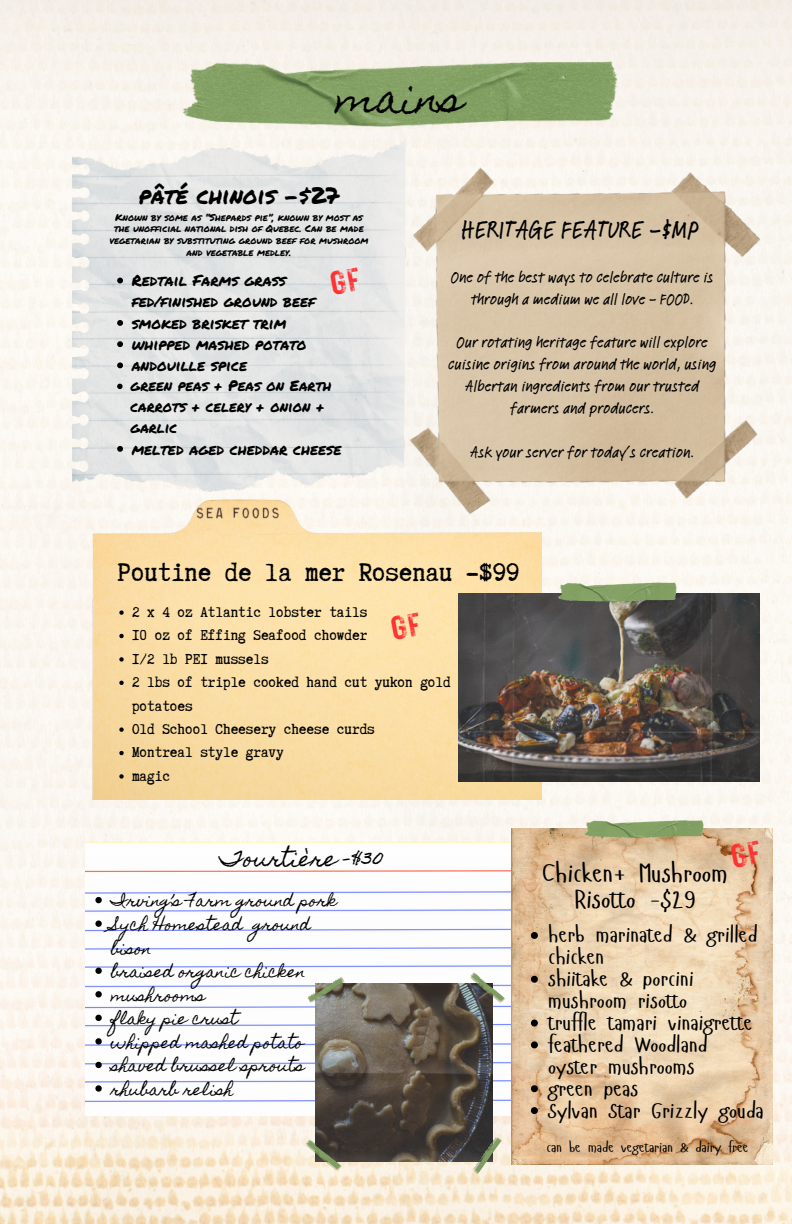
<style>
.page{position:relative;width:792px;height:1224px;background:#fff}
.page>*{position:absolute;margin:0;border:0;box-sizing:border-box;transform-origin:0 0}
.t1{font:39.4px "Homemade Apple";color:#000}
.t2{font:30.2px "Truetypewriter Polygl OTT";color:#000}
.t3{font:500 26.6px "Feltpen Com";color:#000}
.t4{font:25.8px/26.4px "Hangyaboly";color:#000;text-align:center}
.t5{font:23.4px "Permanent Marker";color:#000}
.t6{font:21.8px/21.8px "Hangyaboly";color:#000}
.t7{font:20.4px "Homemade Apple";color:#000}
.t8{font:17px/23.4px "Truetypewriter Polygl OTT";color:#000}
.t9{font:500 16px/21.8px "Feltpen Com";color:#000;text-align:center}
.t10{font:15.4px/21.2px "Permanent Marker";color:#000}
.t11{font:15.2px/23.6px "Homemade Apple";color:#000}
.t12{font:14.8px/20.8px "Permanent Marker";color:#000}
.t13{font:14px "Hangyaboly";color:#000}
.t14{font:9.8px/11.8px "Permanent Marker";color:#000;text-align:center}
</style>
<div class="page">
<img style="left:0;top:0;width:792px;height:1224px">
<img style="left:73px;top:138px;width:185px;height:354px">
<svg style="left:117px;top:278px;width:6px;height:5px"></svg>
<svg style="left:117px;top:320px;width:6px;height:6px"></svg>
<svg style="left:117px;top:341px;width:6px;height:6px"></svg>
<svg style="left:117px;top:362px;width:6px;height:6px"></svg>
<svg style="left:117px;top:384px;width:6px;height:5px"></svg>
<svg style="left:117px;top:446px;width:6px;height:6px"></svg>
<img style="left:183px;top:54px;width:435px;height:73px">
<img style="left:258px;top:136px;width:534px;height:434px">
<img style="left:85px;top:841px;width:426px;height:275px">
<svg style="left:95px;top:897px;width:7px;height:6px"></svg>
<svg style="left:95px;top:921px;width:7px;height:6px"></svg>
<svg style="left:95px;top:968px;width:7px;height:6px"></svg>
<svg style="left:95px;top:991px;width:7px;height:6px"></svg>
<svg style="left:95px;top:1015px;width:7px;height:6px"></svg>
<svg style="left:95px;top:1038px;width:7px;height:7px"></svg>
<svg style="left:95px;top:1062px;width:7px;height:6px"></svg>
<svg style="left:95px;top:1085px;width:7px;height:7px"></svg>
<img style="left:315px;top:984px;width:178px;height:177px">
<img style="left:470px;top:972px;width:35px;height:32px">
<img style="left:305px;top:1139px;width:37px;height:32px">
<img style="left:307px;top:977px;width:38px;height:26px">
<img style="left:472px;top:1136px;width:30px;height:38px">
<img style="left:85px;top:491px;width:456px;height:308px">
<svg style="left:119px;top:610px;width:5px;height:5px"></svg>
<svg style="left:119px;top:634px;width:5px;height:4px"></svg>
<svg style="left:119px;top:657px;width:5px;height:5px"></svg>
<svg style="left:119px;top:681px;width:5px;height:4px"></svg>
<svg style="left:119px;top:727px;width:5px;height:5px"></svg>
<svg style="left:119px;top:751px;width:5px;height:4px"></svg>
<svg style="left:119px;top:774px;width:5px;height:5px"></svg>
<img style="left:458px;top:594px;width:301px;height:188px">
<img style="left:558px;top:581px;width:119px;height:20px">
<img style="left:511px;top:828px;width:262px;height:337px">
<svg style="left:531px;top:932px;width:7px;height:7px"></svg>
<svg style="left:531px;top:976px;width:7px;height:7px"></svg>
<svg style="left:531px;top:1020px;width:7px;height:7px"></svg>
<svg style="left:531px;top:1041px;width:7px;height:7px"></svg>
<svg style="left:531px;top:1085px;width:7px;height:7px"></svg>
<svg style="left:531px;top:1107px;width:7px;height:7px"></svg>
<img style="left:585px;top:818px;width:118px;height:20px">
<svg style="left:330px;top:267px;width:31px;height:28px"></svg>
<svg style="left:390px;top:612px;width:32px;height:29px"></svg>
<svg style="left:730px;top:840px;width:32px;height:28px"></svg>
<p class="t1" style="left:337px;top:75px;width:128px">mains</p>
<p class="t5" style="left:139px;top:178px;width:202px">pâté chinois -$27</p>
<p class="t14" style="left:115px;top:211px;width:249px">Known by some as “Shepards pie”, known by most as</p>
<p class="t14" style="left:109px;top:223px;width:261px">the unofficial national dish of Quebec. Can be made vegetarian by substituting ground beef for mushroom and vegetable medley.</p>
<p class="t10" style="left:132px;top:269px;width:185px">Redtail Farms grass fed/finished ground beef</p>
<p class="t10" style="left:132px;top:312px;width:156px">smoked brisket trim</p>
<p class="t10" style="left:132px;top:333px;width:176px">whipped mashed potato</p>
<p class="t10" style="left:132px;top:354px;width:117px">andouille spice</p>
<p class="t12" style="left:131px;top:375px;width:202px">green peas + Peas on Earth carrots + celery + onion + garlic</p>
<p class="t10" style="left:132px;top:438px;width:211px">melted aged cheddar cheese</p>
<p class="t3" style="left:461px;top:212px;width:239px">HERITAGE FEATURE -$MP</p>
<p class="t9" style="left:451px;top:266px;width:264px">One of the best ways to celebrate culture is through a medium we all love - FOOD.</p>
<p class="t9" style="left:448px;top:331px;width:270px">Our rotating heritage feature will explore cuisine origins from around the world, using Albertan ingredients from our trusted farmers and producers.</p>
<p class="t9" style="left:470px;top:441px;width:225px">Ask your server for today’s creation.</p>
<p class="t2" style="left:118px;top:557px;width:403px">Poutine de la mer Rosenau -$99</p>
<p class="t8" style="left:132px;top:600px;width:237px">2 x 4 oz Atlantic lobster tails</p>
<p class="t8" style="left:132px;top:624px;width:237px">10 oz of Effing Seafood chowder</p>
<p class="t8" style="left:132px;top:647px;width:138px">1/2 lb PEI mussels</p>
<p class="t8" style="left:132px;top:670px;width:320px">2 lbs of triple cooked hand cut yukon gold potatoes</p>
<p class="t8" style="left:132px;top:717px;width:244px">Old School Cheesery cheese curds</p>
<p class="t8" style="left:132px;top:741px;width:153px">Montreal style gravy</p>
<p class="t8" style="left:132px;top:764px;width:39px">magic</p>
<p class="t7" style="left:220px;top:847px;width:165px">Tourtière -$30</p>
<p class="t11" style="left:111px;top:889px;width:227px">Irving’s Farm ground pork</p>
<p class="t11" style="left:111px;top:913px;width:201px">Sych Homestead ground bison</p>
<p class="t11" style="left:111px;top:960px;width:196px">braised organic chicken</p>
<p class="t11" style="left:111px;top:984px;width:96px">mushrooms</p>
<p class="t11" style="left:111px;top:1007px;width:128px">flaky pie crust</p>
<p class="t11" style="left:111px;top:1031px;width:194px">whipped mashed potato</p>
<p class="t11" style="left:111px;top:1054px;width:195px">shaved brussel sprouts</p>
<p class="t11" style="left:111px;top:1078px;width:124px">rhubarb relish</p>
<p class="t4" style="left:543px;top:859px;width:187px">Chicken+ Mushroom<br>Risotto -$29</p>
<p class="t6" style="left:548px;top:923px;width:211px">herb marinated &amp; grilled chicken</p>
<p class="t6" style="left:548px;top:967px;width:147px">shiitake &amp; porcini mushroom risotto</p>
<p class="t6" style="left:548px;top:1011px;width:206px">truffle tamari vinaigrette</p>
<p class="t6" style="left:548px;top:1033px;width:161px">feathered Woodland oyster mushrooms</p>
<p class="t6" style="left:548px;top:1077px;width:91px">green peas</p>
<p class="t6" style="left:548px;top:1099px;width:217px">Sylvan Star Grizzly gouda</p>
<p class="t13" style="left:547px;top:1139px;width:204px">can be made vegetarian &amp; dairy free</p>
</div>
